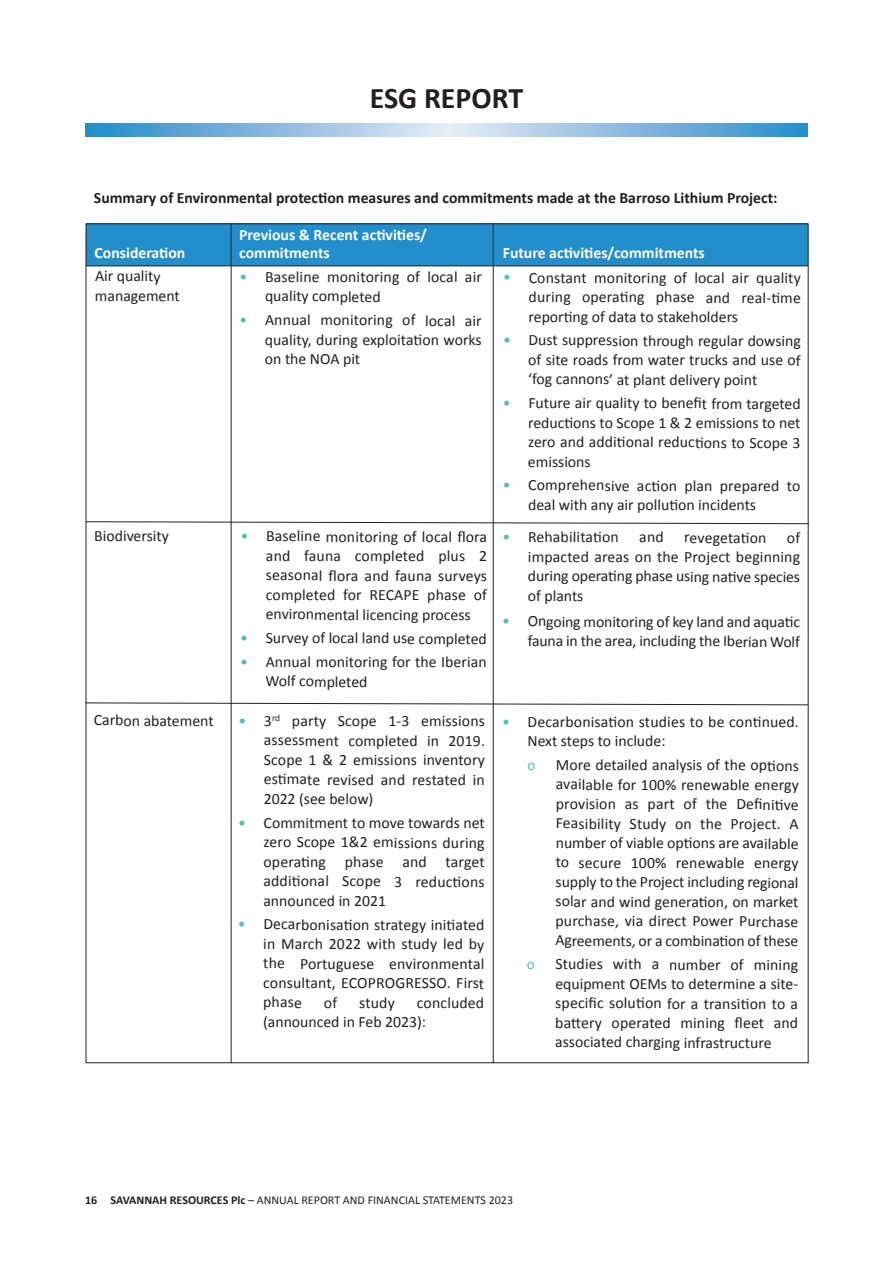
<style>
.page{position:relative;width:893px;height:1263px;background:#fff}
.page>*{position:absolute;margin:0;border:0;box-sizing:border-box;transform-origin:0 0}
.t1{font:700 30px "Calibri";color:#231f20}
.t2{font:15.75px/19.5px "Calibri";letter-spacing:-.005em;color:#231f20;text-align:justify}
.t3{font:700 15.75px "Calibri";color:#231f20}
.t4{font:700 15.75px "Calibri";color:#fff}
.t5{font:15px "Calibri";color:#51c0b0}
.t6{font:12px "Calibri";color:#231f20}
.s1{color:#51c0b0}
.s2{font-weight:700}
</style>
<div class="page">
<svg style="left:85px;top:521px;width:724px;height:3px"></svg>
<svg style="left:85px;top:702px;width:724px;height:4px"></svg>
<div style="left:86px;top:224px;width:722px;height:42px;background:#228fcc"></div>
<hr style="left:86px;top:265px;width:722px;height:1px;background:#231f20">
<svg style="left:85px;top:123px;width:723px;height:13px;background:#87b9e0"></svg>
<hr style="left:231px;top:223px;width:1px;height:840px;background:#231f20">
<hr style="left:493px;top:223px;width:1px;height:840px;background:#231f20">
<p class="t1" style="left:370px;top:79px;width:155px">ESG REPORT</p>
<p class="t3" style="left:94px;top:188px;width:685px">Summary of Environmental protection measures and commitments made at the Barroso Lithium Project:</p>
<p class="t4" style="left:239px;top:225px;width:189px">Previous &amp; Recent activities/</p>
<p class="t4" style="left:95px;top:243px;width:92px">Consideration</p>
<p class="t4" style="left:239px;top:243px;width:92px">commitments</p>
<p class="t4" style="left:503px;top:243px;width:203px">Future activities/commitments</p>
<p class="t2" style="left:95px;top:266px;width:86px">Air quality management</p>
<p class="t2" style="left:94px;top:526px;width:76px">Biodiversity</p>
<p class="t2" style="left:265px;top:267px;width:218px;text-indent:-25px"><span class="s1">•</span> Baseline monitoring of local air quality completed</p>
<p class="t2" style="left:265px;top:310px;width:218px;text-indent:-25px"><span class="s1">•</span> Annual monitoring of local air quality, during exploitation works on the NOA pit</p>
<p class="t2" style="left:266px;top:526px;width:223px;text-indent:-25px"><span class="s1">•</span> Baseline monitoring of local flora and fauna completed plus 2 seasonal flora and fauna surveys completed for RECAPE phase of environmental licencing process</p>
<p class="t2" style="left:240px;top:628px;width:248px"><span class="s1">•</span> Survey of local land use completed</p>
<p class="t2" style="left:266px;top:652px;width:223px;text-indent:-25px"><span class="s1">•</span> Annual monitoring for the Iberian<br>Wolf completed</p>
<p class="t2" style="left:529px;top:268px;width:274px;text-indent:-25px"><span class="s1">•</span> Constant monitoring of local air quality during operating phase and real‐time reporting of data to stakeholders</p>
<p class="t2" style="left:528px;top:330px;width:274px;text-indent:-25px"><span class="s1">•</span> Dust suppression through regular dowsing of site roads from water trucks and use of ‘fog cannons’ at plant delivery point</p>
<p class="t2" style="left:528px;top:393px;width:274px;text-indent:-25px"><span class="s1">•</span> Future air quality to benefit from targeted reductions to Scope 1 &amp; 2 emissions to net zero and additional reductions to Scope 3 emissions</p>
<p class="t2" style="left:528px;top:475px;width:274px;text-indent:-25px"><span class="s1">•</span> Comprehensive action plan prepared to deal with any air pollution incidents</p>
<p class="t2" style="left:503px;top:527px;width:118px"><span class="s1">•</span> Rehabilitation</p>
<p class="t2" style="left:639px;top:527px;width:26px">and</p>
<p class="t2" style="left:684px;top:527px;width:84px">revegetation</p>
<p class="t2" style="left:528px;top:528px;width:274px;text-indent:259px">of impacted areas on the Project beginning during operating phase using native species of plants</p>
<p class="t2" style="left:502px;top:612px;width:299px;text-align:right"><span class="s1">•</span> Ongoing monitoring of key land and aquatic fauna in the area, including the Iberian Wolf</p>
<p class="t2" style="left:94px;top:710px;width:121px">Carbon abatement</p>
<p class="t2" style="left:264px;top:711px;width:223px;text-indent:-25px"><span class="s1">•</span> 3<sup>rd</sup> party Scope 1‐3 emissions assessment completed in 2019.<br>Scope 1 &amp; 2 emissions inventory estimate revised and restated in 2022 (see below)</p>
<p class="t2" style="left:263px;top:813px;width:223px;text-indent:-25px"><span class="s1">•</span> Commitment to move towards net zero Scope 1&amp;2 emissions during operating phase and target additional Scope 3 reductions announced in 2021</p>
<p class="t2" style="left:263px;top:914px;width:223px;text-indent:-25px"><span class="s1">•</span> Decarbonisation strategy initiated in March 2022 with study led by the Portuguese environmental consultant, ECOPROGRESSO. First phase</p>
<p class="t2" style="left:324px;top:992px;width:15px">of</p>
<p class="t2" style="left:359px;top:992px;width:37px">study</p>
<p class="t2" style="left:263px;top:993px;width:223px;text-indent:154px">concluded (announced in Feb 2023):</p>
<p class="t2" style="left:527px;top:712px;width:273px;text-indent:-25px"><span class="s1">•</span> Decarbonisation studies to be continued.<br>Next steps to include:</p>
<p class="t5" style="left:527px;top:755px;width:9px">o</p>
<p class="t2" style="left:555px;top:755px;width:245px">More detailed analysis of the options available for 100% renewable energy provision as part of the Definitive Feasibility Study on the Project. A number of viable options are available to secure 100% renewable energy supply to the Project including regional solar and wind generation, on market purchase, via direct Power Purchase Agreements, or a combination of these</p>
<p class="t5" style="left:527px;top:955px;width:9px">o</p>
<p class="t2" style="left:555px;top:954px;width:245px">Studies with a number of mining equipment OEMs to determine a site‐ specific solution for a transition to a battery operated mining fleet and associated charging infrastructure</p>
<p class="t6" style="left:85px;top:1192px;width:430px"><span class="s2">16 SAVANNAH RESOURCES Plc</span> – ANNUAL REPORT AND FINANCIAL STATEMENTS 2023</p>
</div>
